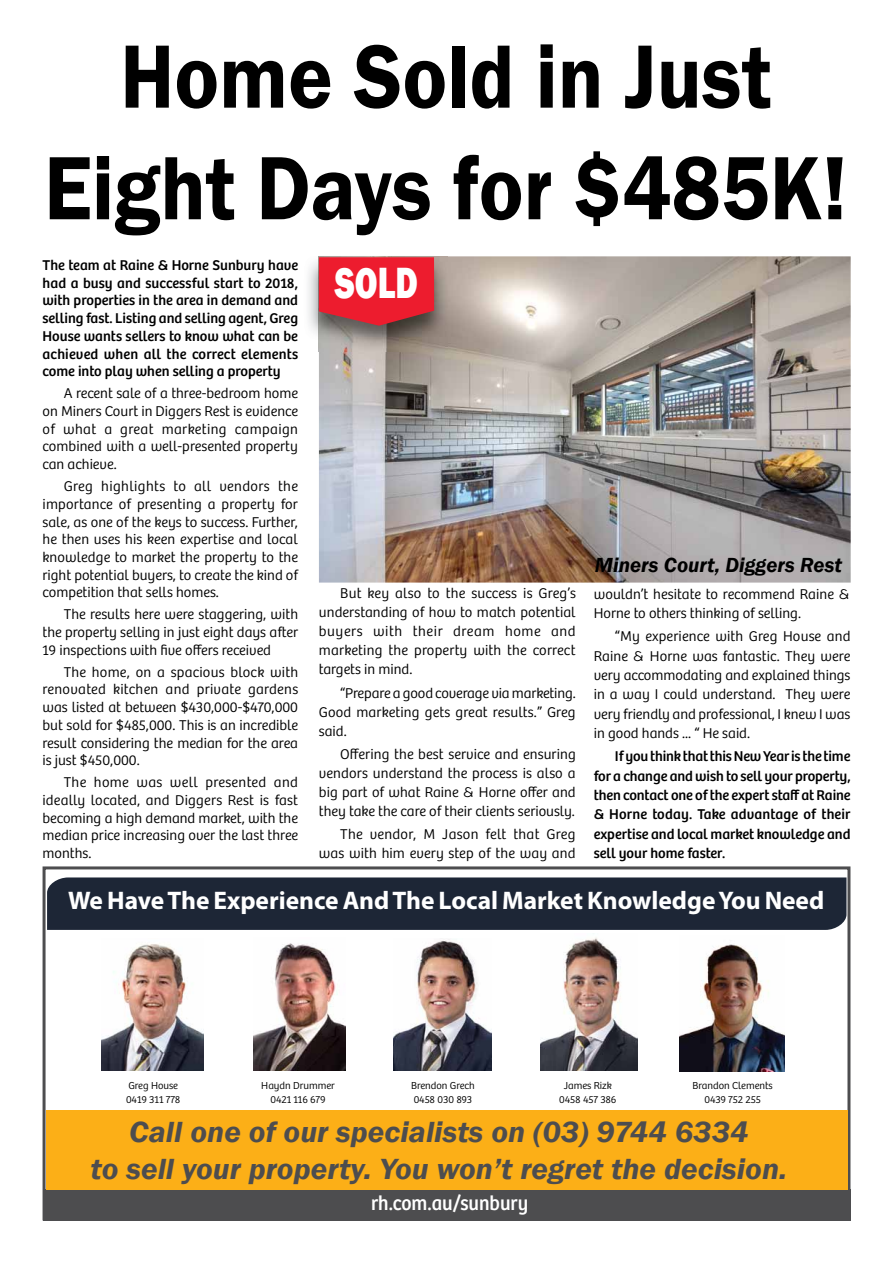
<style>
.page{position:relative;width:893px;height:1263px;background:#fff}
.page>*{position:absolute;margin:0;border:0;box-sizing:border-box;transform-origin:0 0}
.t1{font:600 93px/111.6px "Franklin Gothic";color:#000;text-align:center;scale:.9 1}
.t2{font:800 45px "Franklin Gothic";color:#fff;scale:.73 1}
.t3{font:italic 600 30px/37.2px "Franklin Gothic";color:#4d4d4f;text-align:center;scale:1.05 1}
.t4{font:700 25.5px "Myriad Pro";color:#fff}
.t5{font:italic 600 21px "Franklin Gothic";color:#000}
.t6{font:21px "Raine&Horne";color:#fff;scale:.93 1}
.t7{font:300 14.7px/17.7px "Raine&Horne";color:#000;text-align:justify}
.t8{font:14.7px/17.7px "Raine&Horne";color:#000;text-align:justify}
.t9{font:300 10.5px/13.5px "Raine&Horne";color:#000;text-align:center}
</style>
<div class="page">
<img style="left:319px;top:256px;width:532px;height:327px">
<div style="left:47px;top:877px;width:799px;height:53px;background:#1d2636"></div>
<div style="left:43px;top:1189px;width:807px;height:31px;background:#4d4d4f"></div>
<div style="left:43px;top:866px;width:807px;height:354px;border:3px solid #4d4d4f"></div>
<div style="left:46px;top:1110px;width:801px;height:80px;background:#fcaf17"></div>
<img style="left:101px;top:944px;width:102px;height:127px">
<img style="left:253px;top:943px;width:92px;height:128px">
<img style="left:393px;top:939px;width:98px;height:132px">
<img style="left:540px;top:937px;width:97px;height:134px">
<img style="left:679px;top:944px;width:105px;height:127px">
<img style="left:308px;top:256px;width:11px;height:95px">
<img style="left:319px;top:256px;width:128px;height:95px">
<svg style="left:319px;top:257px;width:115px;height:69px;background:#dc2332"></svg>
<h1 class="t1" style="left:44px;top:22px;width:894px">Home Sold in Just<br>Eight Days for $485K!</h1>
<p class="t8" style="left:43px;top:256px;width:257px">The team at Raine &amp; Horne Sunbury have had a busy and successful start to 2018, with properties in the area in demand and selling fast. Listing and selling agent, Greg House wants sellers to know what can be achieved when all the correct elements come into play when selling a property</p>
<p class="t7" style="left:43px;top:385px;width:257px;text-indent:21px">A recent sale of a three-bedroom home on Miners Court in Diggers Rest is evidence of what a great marketing campaign combined with a well-presented property can achieve.</p>
<p class="t7" style="left:43px;top:478px;width:257px;text-indent:21px">Greg highlights to all vendors the importance of presenting a property for sale, as one of the keys to success. Further, he then uses his keen expertise and local knowledge to market the property to the right potential buyers, to create the kind of competition that sells homes.</p>
<p class="t7" style="left:43px;top:606px;width:257px;text-indent:21px">The results here were staggering, with the property selling in just eight days after 19 inspections with five offers received</p>
<p class="t7" style="left:43px;top:663px;width:257px;text-indent:21px">The home, on a spacious block with renovated kitchen and private gardens was listed at between $430,000-$470,000 but sold for $485,000. This is an incredible result considering the median for the area is just $450,000.</p>
<p class="t7" style="left:43px;top:774px;width:257px;text-indent:21px">The home was well presented and ideally located, and Diggers Rest is fast becoming a high demand market, with the median price increasing over the last three months.</p>
<h2 class="t2" style="left:335px;top:254px;width:115px">SOLD</h2>
<h3 class="t5" style="left:595px;top:551px;width:249px">Miners Court, Diggers Rest</h3>
<p class="t7" style="left:319px;top:584px;width:258px;line-height:19px;text-indent:21px">But key also to the success is Greg’s understanding of how to match potential buyers with their dream home and marketing the property with the correct targets in mind.</p>
<p class="t7" style="left:319px;top:683px;width:258px;line-height:19px;text-indent:21px">“Prepare a good coverage via marketing.<br>Good marketing gets great results.” Greg said.</p>
<p class="t7" style="left:319px;top:745px;width:258px;line-height:19px;text-indent:21px">Offering the best service and ensuring vendors understand the process is also a big part of what Raine &amp; Horne offer and they take the care of their clients seriously.</p>
<p class="t7" style="left:319px;top:825px;width:258px;line-height:19px;text-align:right">The vendor, M Jason felt that Greg was with him every step of the way and</p>
<p class="t7" style="left:594px;top:584px;width:258px;line-height:19.4px">wouldn’t hesitate to recommend Raine &amp;<br>Horne to others thinking of selling.</p>
<p class="t7" style="left:594px;top:627px;width:258px;line-height:19.4px;text-indent:21px">“My experience with Greg House and Raine &amp; Horne was fantastic. They were very accommodating and explained things in a way I could understand. They were very friendly and professional, I knew I was in good hands ... “ He said.</p>
<p class="t8" style="left:594px;top:747px;width:258px;line-height:19.4px;text-indent:21px">If you think that this New Year is the time for a change and wish to sell your property, then contact one of the expert staff at Raine &amp; Horne today. Take advantage of their expertise and local market knowledge and sell your home faster.</p>
<h3 class="t4" style="left:68px;top:884px;width:758px">We Have The Experience And The Local Market Knowledge You Need</h3>
<p class="t9" style="left:126px;top:1079px;width:56px;text-align:left">Greg House<br>0419 311 778</p>
<p class="t9" style="left:261px;top:1079px;width:75px">Haydn Drummer<br>0421 116 679</p>
<p class="t9" style="left:411px;top:1079px;width:65px;text-align:left">Brendon Grech<br>0458 030 893</p>
<p class="t9" style="left:559px;top:1079px;width:59px">James Rizk<br>0458 457 386</p>
<p class="t9" style="left:692px;top:1079px;width:82px">Brandon Clements<br>0439 752 255</p>
<h3 class="t3" style="left:90px;top:1113px;width:665px">Call one of our specialists on (03) 9744 6334<br>to sell your property. You won’t regret the decision.</h3>
<h3 class="t6" style="left:371px;top:1191px;width:170px">rh.com.au/sunbury</h3>
</div>
